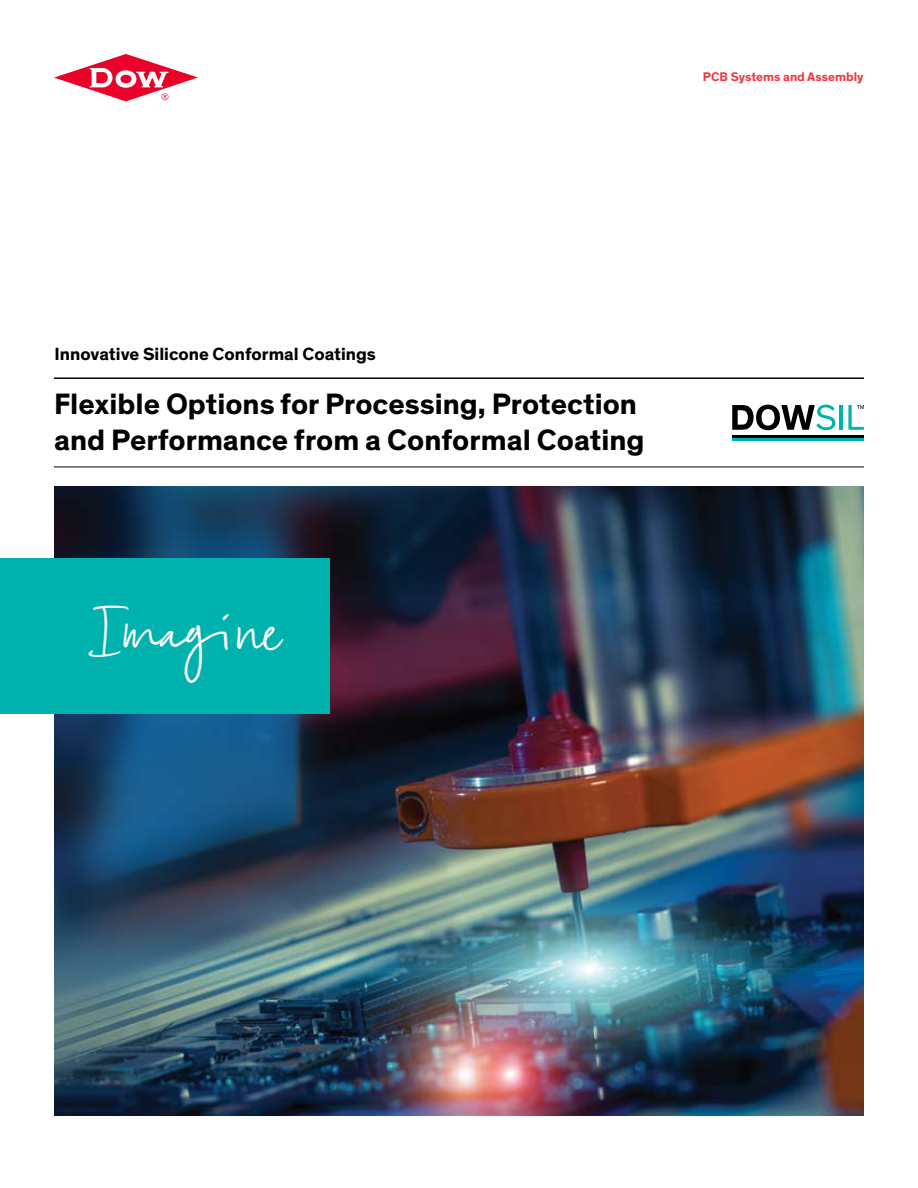
<style>
.page{position:relative;width:918px;height:1188px;background:#fff}
.page>*{position:absolute;margin:0;border:0;box-sizing:border-box;transform-origin:0 0}
.t1{font:42px "Dow Script";color:#fff}
.t2{font:700 30px/36px "Dow Corporate";color:#000}
.t3{font:700 18px "Dow Corporate";color:#000}
.t4{font:700 12.75px "Dow Corporate";color:#ef3a42}
</style>
<div class="page">
<hr style="left:54px;top:467px;width:810px;height:1px;background:#000">
<hr style="left:54px;top:377px;width:810px;height:2px;background:#000">
<img style="left:54px;top:486px;width:810px;height:630px">
<div style="left:0;top:558px;width:330px;height:156px;background:#00b2ad"></div>
<svg style="left:732px;top:405px;width:103px;height:25px"></svg>
<hr style="left:840px;top:405px;width:3px;height:25px;background:#00b2ad">
<svg style="left:848px;top:405px;width:16px;height:25px"></svg>
<hr style="left:732px;top:435px;width:132px;height:2px;background:#000">
<hr style="left:732px;top:439px;width:132px;height:2px;background:#00b2ad">
<svg style="left:54px;top:54px;width:144px;height:47px"></svg>
<p class="t4" style="left:703px;top:69px;width:162px">PCB Systems and Assembly</p>
<p class="t3" style="left:55px;top:343px;width:323px">Innovative Silicone Conformal Coatings</p>
<p class="t2" style="left:54px;top:387px;width:592px">Flexible Options for Processing, Protection and Performance from a Conformal Coating</p>
<h1 class="t1" style="left:88px;top:609px;width:192px">Imagine</h1>
</div>
